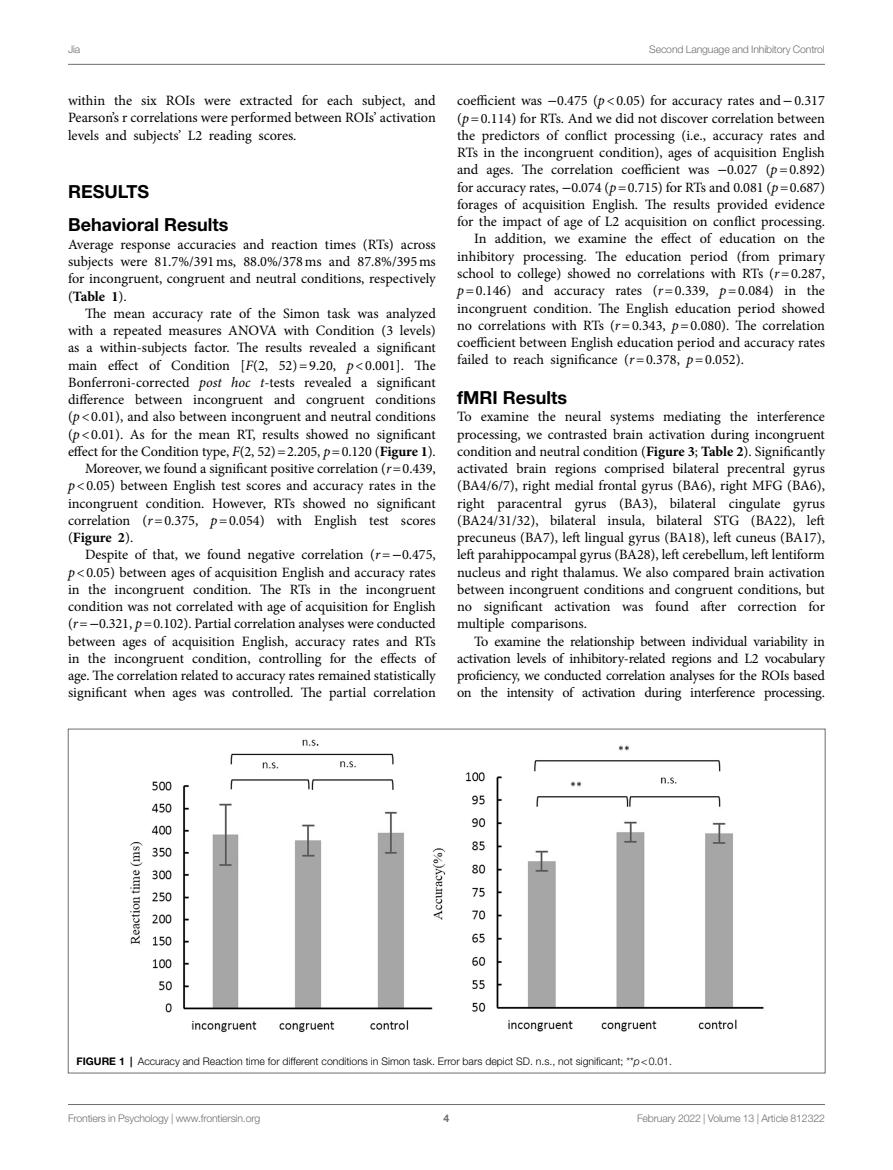
<style>
.page{position:relative;width:893px;height:1170px;background:#fff}
.page>*{position:absolute;margin:0;border:0;box-sizing:border-box;transform-origin:0 0}
.HEAD_2_after_HEAD_1{font:700 18px "Helvetica Neue LT Std";color:#000}
.HEAD_2{font:700 18px "Helvetica Neue LT Std";color:#000}
.HEAD_1{font:700 18px "Helvetica Neue LT Std";color:#000}
.TEXT{font:14.25px/17.2px "Minion Pro";letter-spacing:-.005em;color:#000;text-align:justify}
.TEXT_FLUSH{font:14.25px/17.2px "Minion Pro";color:#000;text-align:justify}
.t1{font:300 10.5px "Helvetica Neue LT Std";letter-spacing:-.015em;color:#6d6e71}
.FIG_LEG{font:300 10.5px "Helvetica Neue LT Std";color:#000}
.t2{font:700 10.5px "Helvetica Neue LT Std";color:#6d6e71}
.s1{font-weight:700}
.s2{font-style:italic}
.s3{font-family:"STIX General"}
</style>
<div class="page">
<hr style="left:68px;top:64px;width:757px;height:1px;background:#6d6e71">
<hr style="left:68px;top:1104px;width:757px;height:1px;background:#6d6e71">
<img style="left:130px;top:739px;width:634px;height:294px">
<p class="t1" style="left:68px;top:42px;width:14px">Jia</p>
<p class="t1" style="left:649px;top:42px;width:177px">Second Language and Inhibitory Control</p>
<p class="TEXT_FLUSH" style="left:68px;top:92px;width:369px">within the six ROIs were extracted for each subject, and Pearson’s r correlations were performed between ROIs’ activation levels and subjects’ L2 reading scores.</p>
<p class="HEAD_1" style="left:68px;top:181px;width:83px">RESULTS</p>
<p class="HEAD_2_after_HEAD_1" style="left:68px;top:214px;width:162px">Behavioral Results</p>
<p class="TEXT_FLUSH" style="left:68px;top:235px;width:369px">Average response accuracies and reaction times (RTs) across subjects were 81.7%/391ms, 88.0%/378ms and 87.8%/395ms for incongruent, congruent and neutral conditions, respectively (<span class="s1">Table 1</span>).</p>
<p class="TEXT" style="left:68px;top:304px;width:369px;text-indent:17px">The mean accuracy rate of the Simon task was analyzed with a repeated measures ANOVA with Condition (3 levels) as a within-subjects factor. The results revealed a significant main effect of Condition [<span class="s2">F</span>(2, 52)=9.20, <span class="s2">p</span>&lt;0.001]. The Bonferroni-corrected <span class="s2">post hoc t</span>-tests revealed a significant difference between incongruent and congruent conditions (<span class="s2">p</span>&lt;0.01), and also between incongruent and neutral conditions (<span class="s2">p</span>&lt;0.01). As for the mean RT, results showed no significant effect for the Condition type, <span class="s2">F</span>(2, 52)=2.205, <span class="s2">p</span>=0.120 (<span class="s1">Figure 1</span>).</p>
<p class="TEXT" style="left:68px;top:460px;width:369px;text-indent:17px">Moreover, we found a significant positive correlation (<span class="s2">r</span>=0.439, <span class="s2">p</span>&lt;0.05) between English test scores and accuracy rates in the incongruent condition. However, RTs showed no significant correlation (<span class="s2">r</span>=0.375, <span class="s2">p</span>=0.054) with English test scores (<span class="s1">Figure 2</span>).</p>
<p class="TEXT" style="left:68px;top:546px;width:369px;text-indent:17px">Despite of that, we found negative correlation (<span class="s2">r</span>=<span class="s3">−</span>0.475, <span class="s2">p</span>&lt;0.05) between ages of acquisition English and accuracy rates in the incongruent condition. The RTs in the incongruent condition was not correlated with age of acquisition for English (<span class="s2">r</span>=<span class="s3">−</span>0.321, <span class="s2">p</span>=0.102). Partial correlation analyses were conducted between ages of acquisition English, accuracy rates and RTs in the incongruent condition, controlling for the effects of age. The correlation related to accuracy rates remained statistically significant when ages was controlled. The partial correlation</p>
<p class="TEXT" style="left:457px;top:92px;width:369px">coefficient was <span class="s3">−</span>0.475 (<span class="s2">p</span>&lt;0.05) for accuracy rates and<span class="s3">−</span>0.317 (<span class="s2">p</span>=0.114) for RTs. And we did not discover correlation between the predictors of conflict processing (i.e., accuracy rates and RTs in the incongruent condition), ages of acquisition English and ages. The correlation coefficient was <span class="s3">−</span>0.027 (<span class="s2">p</span>=0.892) for accuracy rates, <span class="s3">−</span>0.074 (<span class="s2">p</span>=0.715) for RTs and 0.081 (<span class="s2">p</span>=0.687) forages of acquisition English. The results provided evidence for the impact of age of L2 acquisition on conflict processing.</p>
<p class="TEXT" style="left:457px;top:230px;width:369px;text-indent:17px">In addition, we examine the effect of education on the inhibitory processing. The education period (from primary school to college) showed no correlations with RTs (<span class="s2">r</span>=0.287, <span class="s2">p</span>=0.146) and accuracy rates (<span class="s2">r</span>=0.339, <span class="s2">p</span>=0.084) in the incongruent condition. The English education period showed no correlations with RTs (<span class="s2">r</span>=0.343, <span class="s2">p</span>=0.080). The correlation coefficient between English education period and accuracy rates failed to reach significance (<span class="s2">r</span>=0.378, <span class="s2">p</span>=0.052).</p>
<p class="HEAD_2" style="left:457px;top:386px;width:111px">fMRI Results</p>
<p class="TEXT_FLUSH" style="left:457px;top:408px;width:369px">To examine the neural systems mediating the interference processing, we contrasted brain activation during incongruent condition and neutral condition (<span class="s1">Figure 3</span>; <span class="s1">Table 2</span>). Significantly activated brain regions comprised bilateral precentral gyrus (BA4/6/7), right medial frontal gyrus (BA6), right MFG (BA6), right paracentral gyrus (BA3), bilateral cingulate gyrus (BA24/31/32), bilateral insula, bilateral STG (BA22), left precuneus (BA7), left lingual gyrus (BA18), left cuneus (BA17), left parahippocampal gyrus (BA28), left cerebellum, left lentiform nucleus and right thalamus. We also compared brain activation between incongruent conditions and congruent conditions, but no significant activation was found after correction for multiple comparisons.</p>
<p class="TEXT" style="left:457px;top:632px;width:369px;text-indent:17px">To examine the relationship between individual variability in activation levels of inhibitory-related regions and L2 vocabulary proficiency, we conducted correlation analyses for the ROIs based on the intensity of activation during interference processing.</p>
<p class="FIG_LEG" style="left:77px;top:1054px;width:597px"><span class="s1">FIGURE 1 |</span> Accuracy and Reaction time for different conditions in Simon task. Error bars depict SD. n.s., not significant; **<span class="s2">p</span>&lt;0.01.</p>
<p class="t1" style="left:68px;top:1111px;width:194px">Frontiers in Psychology | www.frontiersin.org</p>
<p class="t2" style="left:444px;top:1111px;width:7px">4</p>
<p class="t1" style="left:637px;top:1111px;width:189px">February 2022 | Volume 13 | Article 812322</p>
</div>
